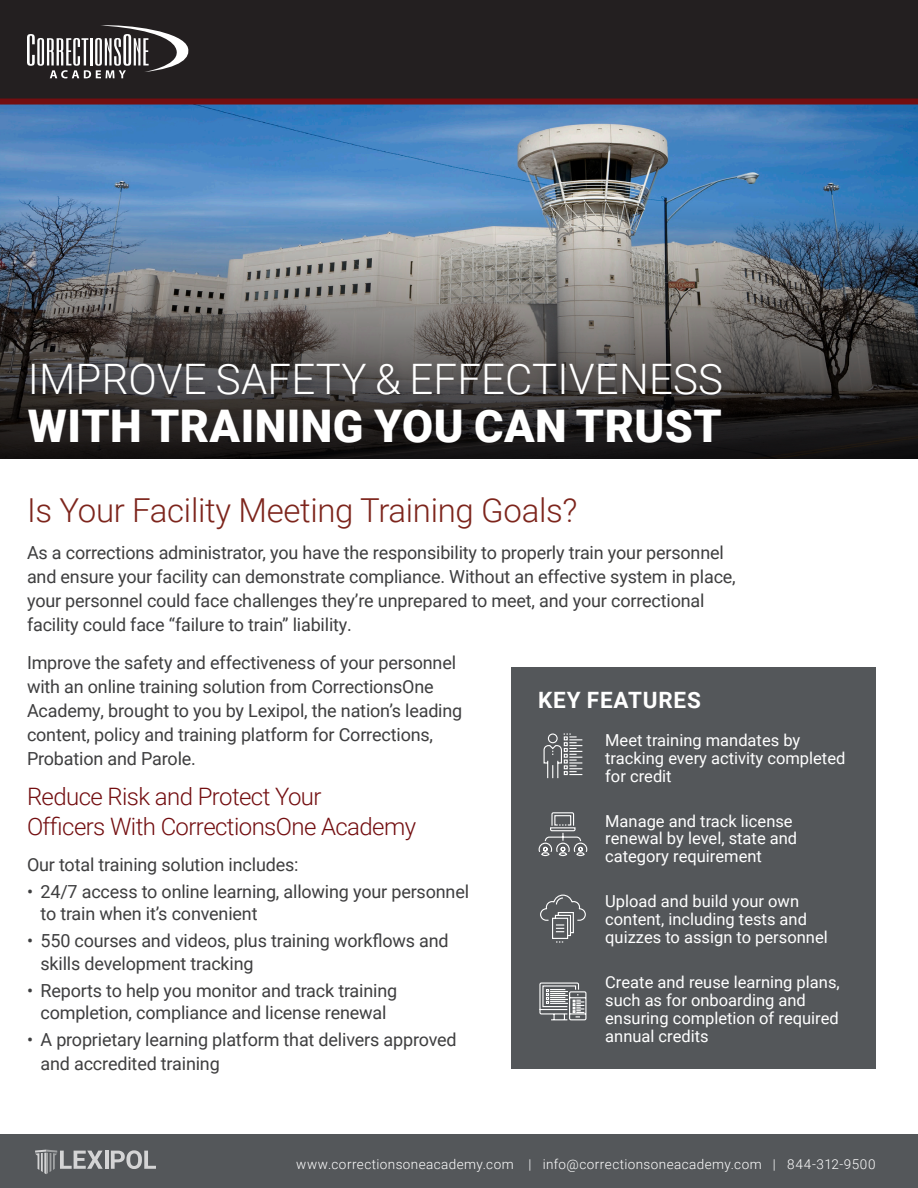
<style>
.page{position:relative;width:918px;height:1188px;background:#fff}
.page>*{position:absolute;margin:0;border:0;box-sizing:border-box;transform-origin:0 0}
.t1{font:900 45px "Roboto";letter-spacing:.01em;color:#fff}
.t2{font:300 42px "Roboto";letter-spacing:.005em;color:#fff}
.t3{font:300 33px "Roboto";letter-spacing:-.01em;color:#7d251c}
.t4{font:300 24px/30px "Roboto";letter-spacing:-.025em;color:#730e10}
.attribute{font:700 22.5px "Roboto";letter-spacing:.035em;color:#fff}
.t5{font:18px/24px "Roboto";letter-spacing:-.01em;color:#3e3e3f}
.attribute-2{font:16.5px/18px "Roboto";color:#fff}
.t6{font:300 13.5px "Roboto";letter-spacing:.035em;color:#fff}
</style>
<div class="page">
<div style="left:0;top:0;width:918px;height:102px;background:#231f20"></div>
<img style="left:0;top:105px;width:918px;height:97px">
<svg style="left:0;top:202px;width:918px;height:257px;background:#646d77"></svg>
<div style="left:17px;top:352px;width:722px;height:108px;background:#231f20;opacity:.75"></div>
<div style="left:0;top:1134px;width:918px;height:54px;background:#54575a"></div>
<div style="left:512px;top:668px;width:364px;height:401px;background:#54575a"></div>
<div style="left:0;top:99px;width:918px;height:6px;background:#730e10"></div>
<hr style="left:105px;top:1151px;width:3px;height:18px;background:#fff">
<svg style="left:111px;top:1150px;width:45px;height:19px"></svg>
<svg style="left:35px;top:1150px;width:68px;height:24px"></svg>
<svg style="left:27px;top:25px;width:162px;height:53px"></svg>
<svg style="left:540px;top:894px;width:46px;height:49px"></svg>
<svg style="left:543px;top:733px;width:40px;height:46px"></svg>
<svg style="left:539px;top:982px;width:48px;height:39px"></svg>
<svg style="left:538px;top:812px;width:50px;height:45px"></svg>
<p class="t2" style="left:28px;top:349px;width:697px">IMPROVE SAFETY &amp; EFFECTIVENESS</p>
<p class="t1" style="left:28px;top:394px;width:696px">WITH TRAINING YOU CAN TRUST</p>
<p class="t3" style="left:27px;top:487px;width:552px">Is Your Facility Meeting Training Goals?</p>
<p class="t5" style="left:27px;top:540px;width:710px">As a corrections administrator, you have the responsibility to properly train your personnel and ensure your facility can demonstrate compliance. Without an effective system in place, your personnel could face challenges they’re unprepared to meet, and your correctional facility could face “failure to train” liability.</p>
<p class="t5" style="left:27px;top:650px;width:437px">Improve the safety and effectiveness of your personnel with an online training solution from CorrectionsOne Academy, brought to you by Lexipol, the nation’s leading content, policy and training platform for Corrections, Probation and Parole.</p>
<p class="t4" style="left:27px;top:781px;width:391px">Reduce Risk and Protect Your<br>Officers With CorrectionsOne Academy</p>
<p class="t5" style="left:27px;top:852px;width:273px">Our total training solution includes:</p>
<p class="t5" style="left:40px;top:880px;width:430px;line-height:22.5px;text-indent:-14px">• 24/7 access to online learning, allowing your personnel to train when it’s convenient</p>
<p class="t5" style="left:40px;top:929px;width:410px;line-height:22.5px;text-indent:-14px">• 550 courses and videos, plus training workflows and skills development tracking</p>
<p class="t5" style="left:27px;top:978px;width:372px;line-height:22.5px;text-align:center">• Reports to help you monitor and track training completion, compliance and license renewal</p>
<p class="t5" style="left:40px;top:1027px;width:418px;text-indent:-14px">• A proprietary learning platform that delivers approved and accredited training</p>
<p class="attribute" style="left:538px;top:684px;width:164px">KEY FEATURES</p>
<p class="attribute-2" style="left:605px;top:730px;width:242px">Meet training mandates by tracking every activity completed for credit</p>
<p class="attribute-2" style="left:605px;top:811px;width:193px">Manage and track license renewal by level, state and category requirement</p>
<p class="attribute-2" style="left:605px;top:892px;width:224px">Upload and build your own content, including tests and quizzes to assign to personnel</p>
<p class="attribute-2" style="left:605px;top:973px;width:236px">Create and reuse learning plans, such as for onboarding and ensuring completion of required annual credits</p>
<p class="t6" style="left:296px;top:1155px;width:581px">www.correctionsoneacademy.com | info@correctionsoneacademy.com | 844-312-9500</p>
</div>
